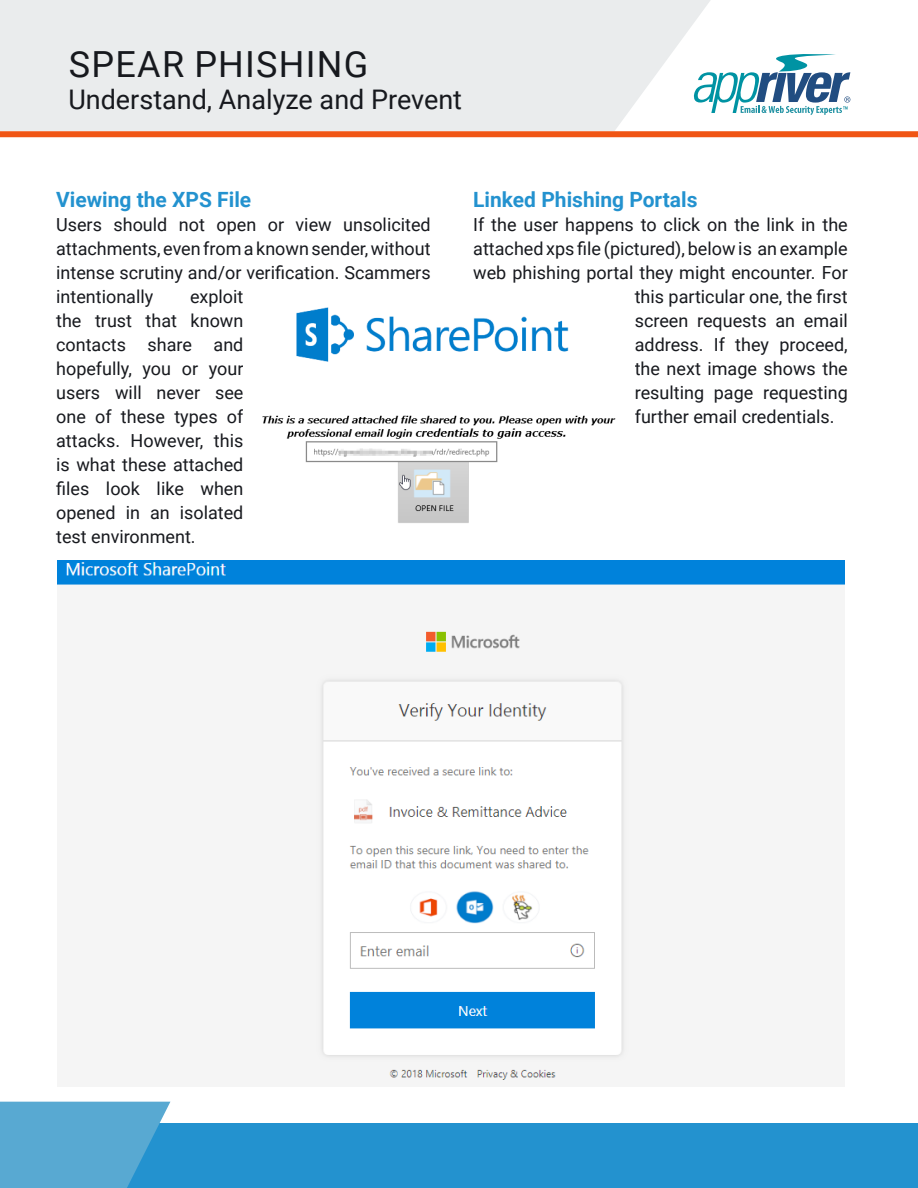
<style>
.page{position:relative;width:918px;height:1188px;background:#fff}
.page>*{position:absolute;margin:0;border:0;box-sizing:border-box;transform-origin:0 0}
.t1{font:36px "Roboto";letter-spacing:.035em;color:#17191e}
.t2{font:27px "Roboto";color:#17191e}
.t3{font:700 21px "Roboto";color:#2392cf}
.t4{font:18px/24px "Roboto";color:#17191e;text-align:justify}
</style>
<div class="page">
<div style="left:0;top:0;width:918px;height:131px;background:#eaeced"></div>
<div style="left:0;top:1123px;width:918px;height:65px;background:#2392cf"></div>
<svg style="left:0;top:1102px;width:170px;height:86px"></svg>
<div style="left:0;top:131px;width:918px;height:6px;background:#f05514"></div>
<svg style="left:615px;top:0;width:303px;height:131px"></svg>
<img style="left:58px;top:561px;width:786px;height:519px">
<img style="left:262px;top:307px;width:354px;height:216px">
<h1 class="t1" style="left:69px;top:39px;width:301px">SPEAR PHISHING</h1>
<h2 class="t2" style="left:68px;top:81px;width:395px">Understand, Analyze and Prevent</h2>
<p class="t3" style="left:56px;top:185px;width:197px">Viewing the XPS File</p>
<p class="t4" style="left:56px;top:212px;width:376px">Users should not open or view unsolicited attachments, even from a known sender, without intense scrutiny and/or verification. Scammers intentionally</p>
<p class="t4" style="left:56px;top:284px;width:189px;text-indent:134px">exploit the trust that known contacts share and hopefully, you or your users will never see one of these types of attacks. However, this is what these attached files look like when opened in an isolated test environment.</p>
<p class="t3" style="left:473px;top:185px;width:226px">Linked Phishing Portals</p>
<p class="t4" style="left:473px;top:212px;width:376px">If the user happens to click on the link in the</p>
<p class="t4" style="left:473px;top:236px;width:376px">attached xps file (pictured), below is an example</p>
<p class="t4" style="left:473px;top:260px;width:376px">web phishing portal they might encounter. For</p>
<p class="t4" style="left:635px;top:284px;width:215px">this particular one, the first</p>
<p class="t4" style="left:635px;top:308px;width:215px">screen requests an email</p>
<p class="t4" style="left:635px;top:332px;width:215px">address. If they proceed,</p>
<p class="t4" style="left:635px;top:356px;width:215px">the next image shows the</p>
<p class="t4" style="left:635px;top:380px;width:215px">resulting page requesting</p>
<p class="t4" style="left:635px;top:404px;width:201px">further email credentials.</p>
</div>
